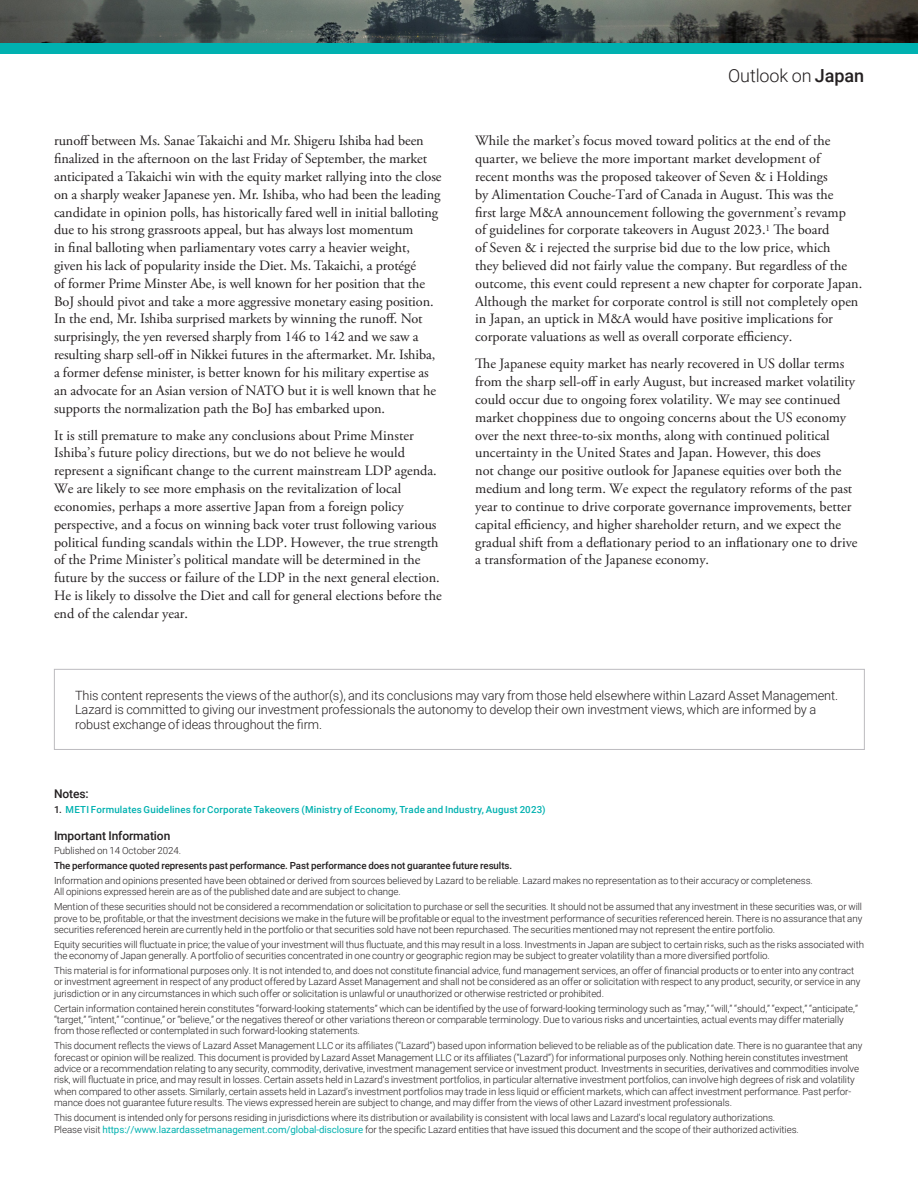
<style>
.page{position:relative;width:918px;height:1188px;background:#fff}
.page>*{position:absolute;margin:0;border:0;box-sizing:border-box;transform-origin:0 0}
.t1{font:300 18px "Roboto";letter-spacing:-.005em;color:#231f20}
.t2{font:14.25px/17.9px "Adobe Garamond Pro";color:#231f20}
.t3{font:300 12.75px/14.7px "Roboto";letter-spacing:-.005em;color:#231f20}
.t4{font:500 12px "Roboto";letter-spacing:-.005em;color:#231f20}
.t5{font:300 9.75px/11.4px "Roboto";letter-spacing:-.005em;color:#231f20}
.t6{font:500 9.75px "Roboto";letter-spacing:.015em;color:#00b1b0}
.t7{font:500 9.75px "Roboto";letter-spacing:-.005em;color:#231f20}
.s1{font-weight:500}
.s2{color:#231f20}
.s3{font-weight:400;color:#00b1b0}
</style>
<div class="page">
<img style="left:0;top:0;width:918px;height:43px">
<div style="left:0;top:43px;width:918px;height:11px;background:#00b1b0"></div>
<div style="left:54px;top:669px;width:811px;height:81px;border:1px solid #bcbbbf"></div>
<p class="t2" style="left:54px;top:132px;width:389px">runoff between Ms. Sanae Takaichi and Mr. Shigeru Ishiba had been finalized in the afternoon on the last Friday of September, the market anticipated a Takaichi win with the equity market rallying into the close on a sharply weaker Japanese yen. Mr. Ishiba, who had been the leading candidate in opinion polls, has historically fared well in initial balloting due to his strong grassroots appeal, but has always lost momentum<br>in final balloting when parliamentary votes carry a heavier weight, given his lack of popularity inside the Diet. Ms. Takaichi, a protégé<br>of former Prime Minster Abe, is well known for her position that the BoJ should pivot and take a more aggressive monetary easing position.<br>In the end, Mr. Ishiba surprised markets by winning the runoff. Not surprisingly, the yen reversed sharply from 146 to 142 and we saw a resulting sharp sell-off in Nikkei futures in the aftermarket. Mr. Ishiba, a former defense minister, is better known for his military expertise as an advocate for an Asian version of NATO but it is well known that he supports the normalization path the BoJ has embarked upon.</p>
<p class="t2" style="left:54px;top:427px;width:389px">It is still premature to make any conclusions about Prime Minster Ishiba’s future policy directions, but we do not believe he would represent a significant change to the current mainstream LDP agenda.<br>We are likely to see more emphasis on the revitalization of local economies, perhaps a more assertive Japan from a foreign policy perspective, and a focus on winning back voter trust following various political funding scandals within the LDP. However, the true strength of the Prime Minister’s political mandate will be determined in the future by the success or failure of the LDP in the next general election.<br>He is likely to dissolve the Diet and call for general elections before the end of the calendar year.</p>
<h1 class="t1" style="left:728px;top:63px;width:137px">Outlook on <span class="s1">Japan</span></h1>
<p class="t2" style="left:475px;top:132px;width:389px">While the market’s focus moved toward politics at the end of the quarter, we believe the more important market development of<br>recent months was the proposed takeover of Seven &amp; i Holdings<br>by Alimentation Couche-Tard of Canada in August. This was the<br>first large M&amp;A announcement following the government’s revamp<br>of guidelines for corporate takeovers in August 2023.<sup>1</sup> The board<br>of Seven &amp; i rejected the surprise bid due to the low price, which<br>they believed did not fairly value the company. But regardless of the outcome, this event could represent a new chapter for corporate Japan.<br>Although the market for corporate control is still not completely open in Japan, an uptick in M&amp;A would have positive implications for corporate valuations as well as overall corporate efficiency.</p>
<p class="t2" style="left:475px;top:355px;width:384px">The Japanese equity market has nearly recovered in US dollar terms from the sharp sell-off in early August, but increased market volatility could occur due to ongoing forex volatility. We may see continued market choppiness due to ongoing concerns about the US economy over the next three-to-six months, along with continued political uncertainty in the United States and Japan. However, this does<br>not change our positive outlook for Japanese equities over both the medium and long term. We expect the regulatory reforms of the past year to continue to drive corporate governance improvements, better capital efficiency, and higher shareholder return, and we expect the gradual shift from a deflationary period to an inflationary one to drive a transformation of the Japanese economy.</p>
<p class="t3" style="left:75px;top:687px;width:765px">This content represents the views of the author(s), and its conclusions may vary from those held elsewhere within Lazard Asset Management.<br>Lazard is committed to giving our investment professionals the autonomy to develop their own investment views, which are informed by a robust exchange of ideas throughout the firm.</p>
<p class="t4" style="left:54px;top:785px;width:36px">Notes:</p>
<p class="t6" style="left:54px;top:802px;width:493px"><span class="s2">1.</span> METI Formulates Guidelines for Corporate Takeovers (Ministry of Economy, Trade and Industry, August 2023)</p>
<p class="t4" style="left:54px;top:827px;width:118px">Important Information</p>
<p class="t5" style="left:54px;top:845px;width:129px">Published on 14 October 2024.</p>
<p class="t7" style="left:54px;top:859px;width:460px">The performance quoted represents past performance. Past performance does not guarantee future results.</p>
<p class="t5" style="left:54px;top:874px;width:760px">Information and opinions presented have been obtained or derived from sources believed by Lazard to be reliable. Lazard makes no representation as to their accuracy or completeness.<br>All opinions expressed herein are as of the published date and are subject to change.</p>
<p class="t5" style="left:54px;top:901px;width:810px;text-align:justify">Mention of these securities should not be considered a recommendation or solicitation to purchase or sell the securities. It should not be assumed that any investment in these securities was, or will prove to be, profitable, or that the investment decisions we make in the future will be profitable or equal to the investment performance of securities referenced herein. There is no assurance that any securities referenced herein are currently held in the portfolio or that securities sold have not been repurchased. The securities mentioned may not represent the entire portfolio.</p>
<p class="t5" style="left:54px;top:938px;width:812px">Equity securities will fluctuate in price; the value of your investment will thus fluctuate, and this may result in a loss. Investments in Japan are subject to certain risks, such as the risks associated with the economy of Japan generally. A portfolio of securities concentrated in one country or geographic region may be subject to greater volatility than a more diversified portfolio.</p>
<p class="t5" style="left:54px;top:964px;width:808px">This material is for informational purposes only. It is not intended to, and does not constitute financial advice, fund management services, an offer of financial products or to enter into any contract or investment agreement in respect of any product offered by Lazard Asset Management and shall not be considered as an offer or solicitation with respect to any product, security, or service in any jurisdiction or in any circumstances in which such offer or solicitation is unlawful or unauthorized or otherwise restricted or prohibited.</p>
<p class="t5" style="left:54px;top:1002px;width:805px">Certain information contained herein constitutes “forward-looking statements” which can be identified by the use of forward-looking terminology such as “may,” “will,” “should,” “expect,” “anticipate,” “target,” “intent,” “continue,” or “believe,” or the negatives thereof or other variations thereon or comparable terminology. Due to various risks and uncertainties, actual events may differ materially from those reflected or contemplated in such forward-looking statements.</p>
<p class="t5" style="left:54px;top:1040px;width:810px">This document reflects the views of Lazard Asset Management LLC or its affiliates (“Lazard”) based upon information believed to be reliable as of the publication date. There is no guarantee that any forecast or opinion will be realized. This document is provided by Lazard Asset Management LLC or its affiliates (“Lazard”) for informational purposes only. Nothing herein constitutes investment advice or a recommendation relating to any security, commodity, derivative, investment management service or investment product. Investments in securities, derivatives and commodities involve risk, will fluctuate in price, and may result in losses. Certain assets held in Lazard’s investment portfolios, in particular alternative investment portfolios, can involve high degrees of risk and volatility when compared to other assets. Similarly, certain assets held in Lazard’s investment portfolios may trade in less liquid or efficient markets, which can affect investment performance. Past perfor&shy;mance does not guarantee future results. The views expressed herein are subject to change, and may differ from the views of other Lazard investment professionals.</p>
<p class="t5" style="left:54px;top:1112px;width:746px">This document is intended only for persons residing in jurisdictions where its distribution or availability is consistent with local laws and Lazard’s local regulatory authorizations.<br>Please visit <span class="s3">https://www.lazardassetmanagement.com/global-disclosure</span> for the specific Lazard entities that have issued this document and the scope of their authorized activities.</p>
</div>
